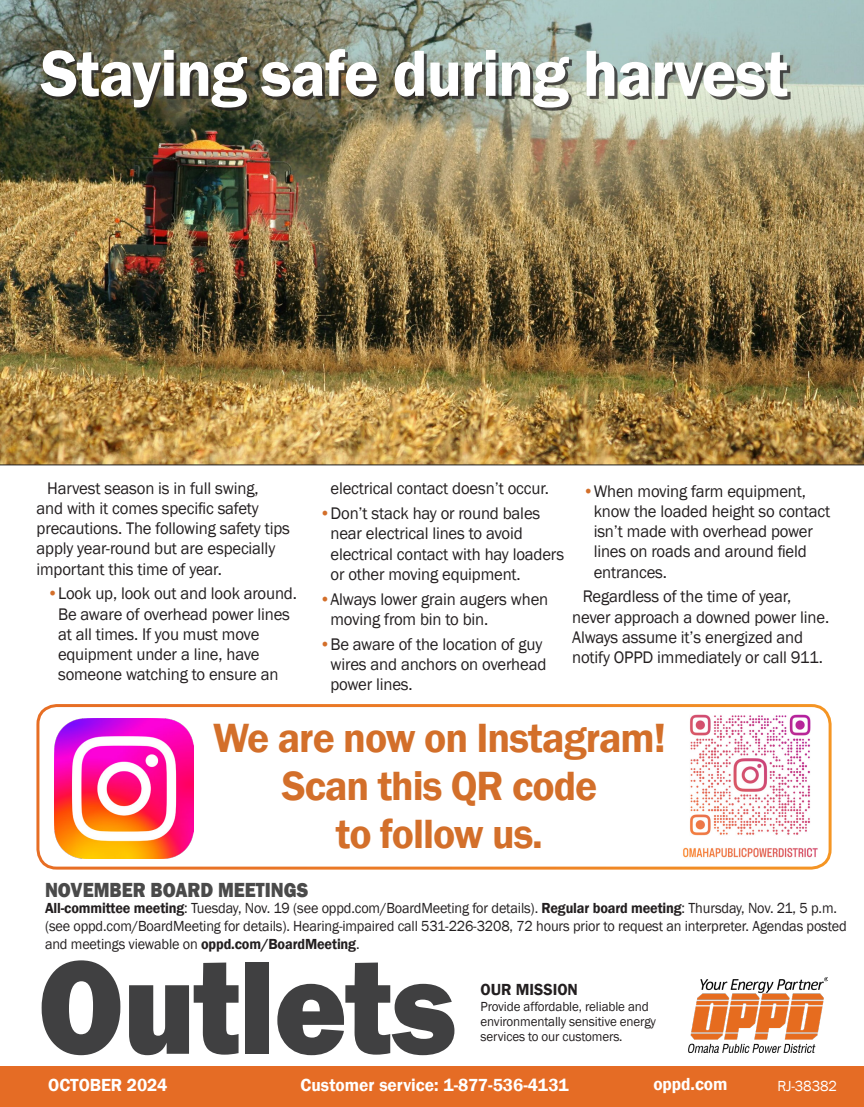
<style>
.page{position:relative;width:864px;height:1107px;background:#fff}
.page>*{position:absolute;margin:0;border:0;box-sizing:border-box;transform-origin:0 0}
.t1{font:800 138px "Franklin Gothic";letter-spacing:-.01em;color:#404041;scale:.9 1}
.t2{font:600 67.5px "Franklin Gothic";letter-spacing:-.02em;color:#fff}
.t3{font:600 42px/48px "Franklin Gothic";letter-spacing:-.025em;color:#d36f2a;text-align:center}
.t4{font:800 21px "Franklin Gothic";color:#4a4a4a;scale:.9 1}
.t5{font:600 18px "Franklin Gothic";letter-spacing:-.005em;color:#fff}
.t6{font:17.25px/20.2px "Franklin Gothic";letter-spacing:-.01em;color:#231f20}
.t7{font:600 16.5px "Franklin Gothic";color:#231f20}
.t8{font:15px/18px "Franklin Gothic";letter-spacing:-.01em;color:#231f20;scale:.95 1}
.t9{font:15px "Franklin Gothic";letter-spacing:-.01em;color:#fff}
.t10{font:13.5px/15px "Franklin Gothic";letter-spacing:-.01em;color:#231f20}
.s1{color:#d36f2a}
.s2{font-weight:600}
</style>
<div class="page">
<div style="left:0;top:1066px;width:864px;height:41px;background:#e56c25"></div>
<img style="left:688px;top:977px;width:140px;height:75px">
<img style="left:0;top:0;width:864px;height:465px">
<div style="left:43px;top:52px;width:747px;height:58px;background:#231f20;opacity:.75"></div>
<div style="left:36px;top:704px;width:796px;height:166px;border:3px solid #fff;border-radius:19px"></div>
<img style="left:54px;top:718px;width:140px;height:140px">
<img style="left:683px;top:714px;width:135px;height:144px">
<h2 class="t2" style="left:40px;top:32px;width:749px">Staying safe during harvest</h2>
<p class="t6" style="left:37px;top:478px;width:255px;text-indent:10px">Harvest season is in full swing,<br>and with it comes specific safety precautions. The following safety tips apply year-round but are especially important this time of year.</p>
<p class="t6" style="left:58px;top:584px;width:240px;text-indent:-11px"><span class="s1">•</span>Look up, look out and look around.<br>Be aware of overhead power lines at all times. If you must move equipment under a line, have someone watching to ensure an</p>
<p class="t6" style="left:330px;top:479px;width:220px">electrical contact doesn’t occur.</p>
<p class="t6" style="left:330px;top:504px;width:235px;text-indent:-11px"><span class="s1">•</span>Don’t stack hay or round bales near electrical lines to avoid electrical contact with hay loaders or other moving equipment.</p>
<p class="t6" style="left:330px;top:589px;width:219px;text-indent:-11px"><span class="s1">•</span>Always lower grain augers when moving from bin to bin.</p>
<p class="t6" style="left:330px;top:634px;width:217px;text-indent:-11px"><span class="s1">•</span>Be aware of the location of guy wires and anchors on overhead power lines.</p>
<p class="t6" style="left:594px;top:481px;width:238px;text-indent:-11px"><span class="s1">•</span>When moving farm equipment, know the loaded height so contact isn’t made with overhead power lines on roads and around field entrances.</p>
<p class="t6" style="left:572px;top:587px;width:258px;text-indent:10px">Regardless of the time of year, never approach a downed power line.<br>Always assume it’s energized and notify OPPD immediately or call 911.</p>
<h3 class="t3" style="left:213px;top:715px;width:454px">We are now on Instagram!<br>Scan this QR code<br>to follow us.</h3>
<p class="t4" style="left:45px;top:876px;width:294px">NOVEMBER BOARD MEETINGS</p>
<p class="t8" style="left:45px;top:900px;width:845px"><span class="s2">All-committee meeting</span>: Tuesday, Nov. 19 (see oppd.com/BoardMeeting for details). <span class="s2">Regular board meeting</span>: Thursday, Nov. 21, 5 p.m. (see oppd.com/BoardMeeting for details). Hearing-impaired call 531-226-3208, 72 hours prior to request an interpreter. Agendas posted and meetings viewable on <span class="s2">oppd.com/BoardMeeting</span>.</p>
<h1 class="t1" style="left:38px;top:918px;width:466px">Outlets</h1>
<p class="t7" style="left:481px;top:979px;width:99px">OUR MISSION</p>
<p class="t10" style="left:481px;top:1000px;width:177px">Provide affordable, reliable and environmentally sensitive energy services to our customers.</p>
<p class="t5" style="left:48px;top:1074px;width:121px">OCTOBER 2024</p>
<p class="t5" style="left:301px;top:1074px;width:270px">Customer service: 1-877-536-4131</p>
<p class="t5" style="left:653px;top:1073px;width:76px">oppd.com</p>
<p class="t9" style="left:777px;top:1076px;width:61px">RJ-38382</p>
</div>
